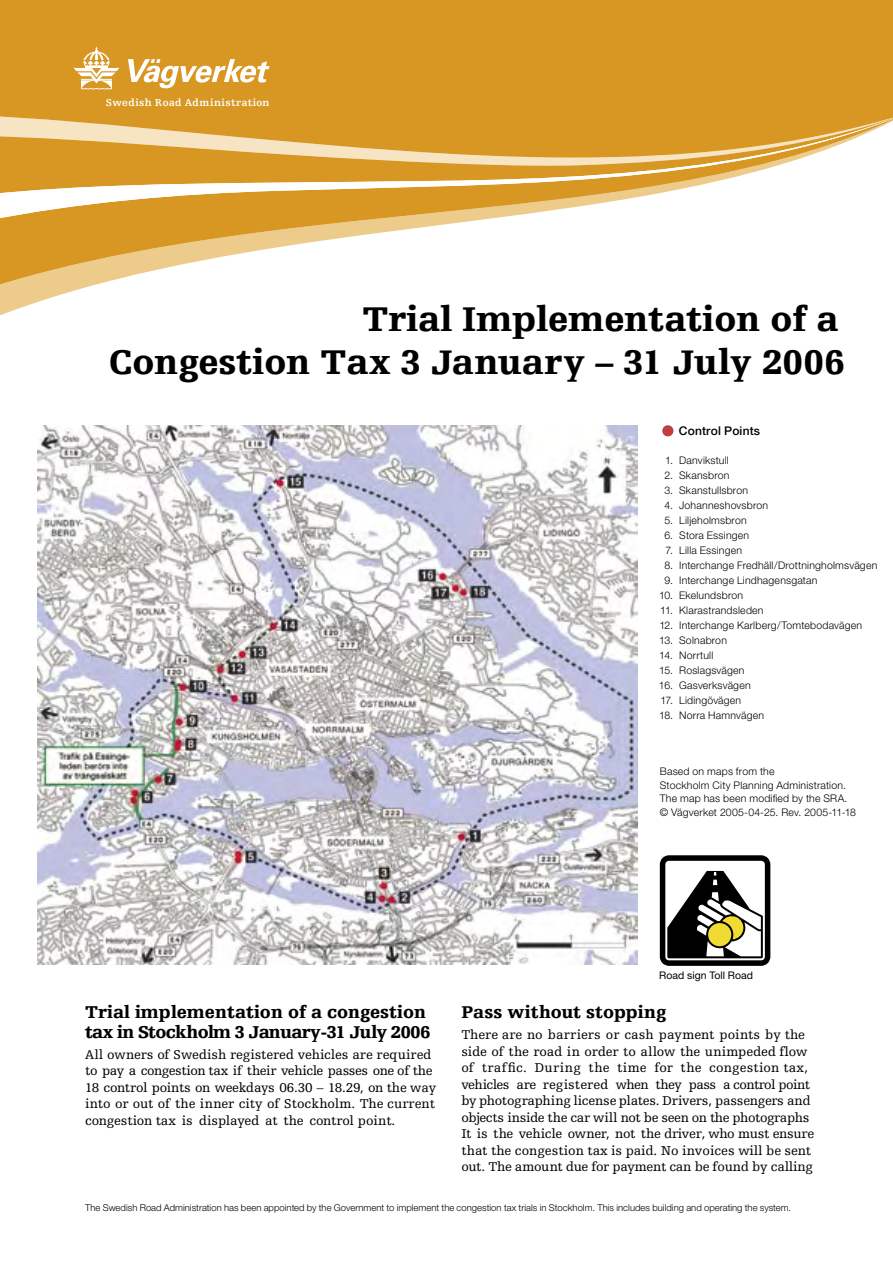
<style>
.page{position:relative;width:893px;height:1263px;background:#fff}
.page>*{position:absolute;margin:0;border:0;box-sizing:border-box;transform-origin:0 0}
.t1{font:900 36px "Egyptienne FLT";letter-spacing:.02em;color:#000}
.t2{font:36px "Egyptienne FLT Black";color:#000}
.t3{font:18px/19.5px "Egyptienne FLT Black";color:#000}
.t4{font:900 18px "Egyptienne FLT";letter-spacing:-.005em;color:#000}
.t5{font:13.5px/16.5px "Egyptienne FLT";letter-spacing:-.01em;color:#000}
.t6{font:500 12px "Helvetica Neue";letter-spacing:.015em;color:#000}
.t7{font:700 10.65px "Egyptienne FLT";letter-spacing:.025em;color:#fff}
.t8{font:300 10.5px/13.5px "Helvetica Neue";letter-spacing:.02em;color:#000}
.t9{font:10.5px "Helvetica Neue";color:#000}
.t10{font:300 9.45px "Helvetica Neue";letter-spacing:.005em;color:#000}
.s1{font-family:"Egyptienne FLT Black";font-weight:400}
.s2{font-family:"Egyptienne FLT Roman"}
.s3{font-family:"Egyptienne FLT";font-weight:900}
</style>
<div class="page">
<svg style="left:0;top:158px;width:802px;height:149px"></svg>
<svg style="left:0;top:0;width:893px;height:158px;fill:#d79722"></svg>
<img style="left:38px;top:425px;width:600px;height:540px">
<svg style="left:660px;top:855px;width:110px;height:111px"></svg>
<div style="left:663px;top:426px;width:10px;height:10px;background:#bf3f3c;border-radius:50%"></div>
<div style="left:662px;top:425px;width:11px;height:11px;border:2px solid #bf3f3c;border-radius:50%"></div>
<svg style="left:74px;top:47px;width:45px;height:43px"></svg>
<svg style="left:128px;top:59px;width:142px;height:29px"></svg>
<p class="t7" style="left:106px;top:97px;width:165px">Swedish Road Administration</p>
<p class="t2" style="left:362px;top:299px;width:478px">Trial Implementation of a</p>
<p class="t1" style="left:109px;top:342px;width:738px"><span class="s1">Congestion Tax</span> 3 January – 31 July 2006</p>
<p class="t6" style="left:679px;top:424px;width:83px">Control Points</p>
<p class="t8" style="left:665px;top:454px;width:65px">1. Danvikstull</p>
<p class="t8" style="left:665px;top:469px;width:66px">2. Skansbron</p>
<p class="t8" style="left:664px;top:484px;width:85px">3. Skanstullsbron</p>
<p class="t8" style="left:664px;top:499px;width:105px">4. Johanneshovsbron</p>
<p class="t8" style="left:664px;top:514px;width:84px">5. Liljeholmsbron</p>
<p class="t8" style="left:664px;top:529px;width:86px">6. Stora Essingen</p>
<p class="t8" style="left:666px;top:544px;width:78px">7. Lilla Essingen</p>
<p class="t8" style="left:664px;top:559px;width:214px">8. Interchange Fredhäll/Drottningholmsvägen</p>
<p class="t8" style="left:664px;top:574px;width:155px">9. Interchange Lindhagensgatan</p>
<p class="t8" style="left:659px;top:589px;width:86px">10. Ekelundsbron</p>
<p class="t8" style="left:660px;top:604px;width:105px">11. Klarastrandsleden</p>
<p class="t8" style="left:659px;top:619px;width:204px">12. Interchange Karlberg/Tomtebodavägen</p>
<p class="t8" style="left:659px;top:634px;width:69px">13. Solnabron</p>
<p class="t8" style="left:659px;top:649px;width:55px">14. Norrtull</p>
<p class="t8" style="left:659px;top:664px;width:87px">15. Roslagsvägen</p>
<p class="t8" style="left:659px;top:679px;width:93px">16. Gasverksvägen</p>
<p class="t8" style="left:660px;top:694px;width:82px">17. Lidingövägen</p>
<p class="t8" style="left:659px;top:709px;width:107px">18. Norra Hamnvägen</p>
<p class="t8" style="left:660px;top:764px;width:188px">Based on maps from the<br>Stockholm City Planning Administration.</p>
<p class="t8" style="left:660px;top:791px;width:189px">The map has been modified by the SRA.</p>
<p class="t8" style="left:660px;top:805px;width:198px">© Vägverket 2005-04-25. Rev. 2005-11-18</p>
<p class="t9" style="left:659px;top:969px;width:95px">Road sign Toll Road</p>
<p class="t4" style="left:461px;top:1002px;width:206px">Pass without stopping</p>
<p class="t5" style="left:461px;top:1027px;width:354px">There <span class="s2">are</span> no barriers or cash payment points by <span class="s2">the </span>side of the road in order to allow the unimpeded <span class="s2">flow </span>of traffic. During the time for the congestion <span class="s2">tax, </span>vehicles are registered when they pass a <span class="s2">control point </span>by photographing license plates. Drivers, <span class="s2">passengers and </span>objects inside the car will not be seen <span class="s2">on the photographs </span>It is the vehicle owner, not the <span class="s2">driver, who must ensure </span>that the congestion <span class="s2">tax</span> is <span class="s2">paid. No invoices will be sent </span>out. The amount due for <span class="s2">payment can be found by calling</span></p>
<p class="t10" style="left:85px;top:1202px;width:708px">The Swedish Road Administration has been appointed by the Government to implement the congestion tax trials in Stockholm. This includes building and operating the system.</p>
<p class="t3" style="left:85px;top:1003px;width:347px">Trial implementation of a congestion tax in Stockholm 3 January-31 <span class="s3">July 2006</span></p>
<p class="t5" style="left:85px;top:1046px;width:353px">All owners of Swedish registered vehicles are required to pay a congestion <span class="s2">tax</span> if their vehicle passes one <span class="s2">of the </span>18 control points on weekdays 06.30 – 18.29, on <span class="s2">the way </span>into or out of the inner city of Stockholm. The <span class="s2">current </span>congestion <span class="s2">tax</span> is displayed at the control <span class="s2">point.</span></p>
</div>
